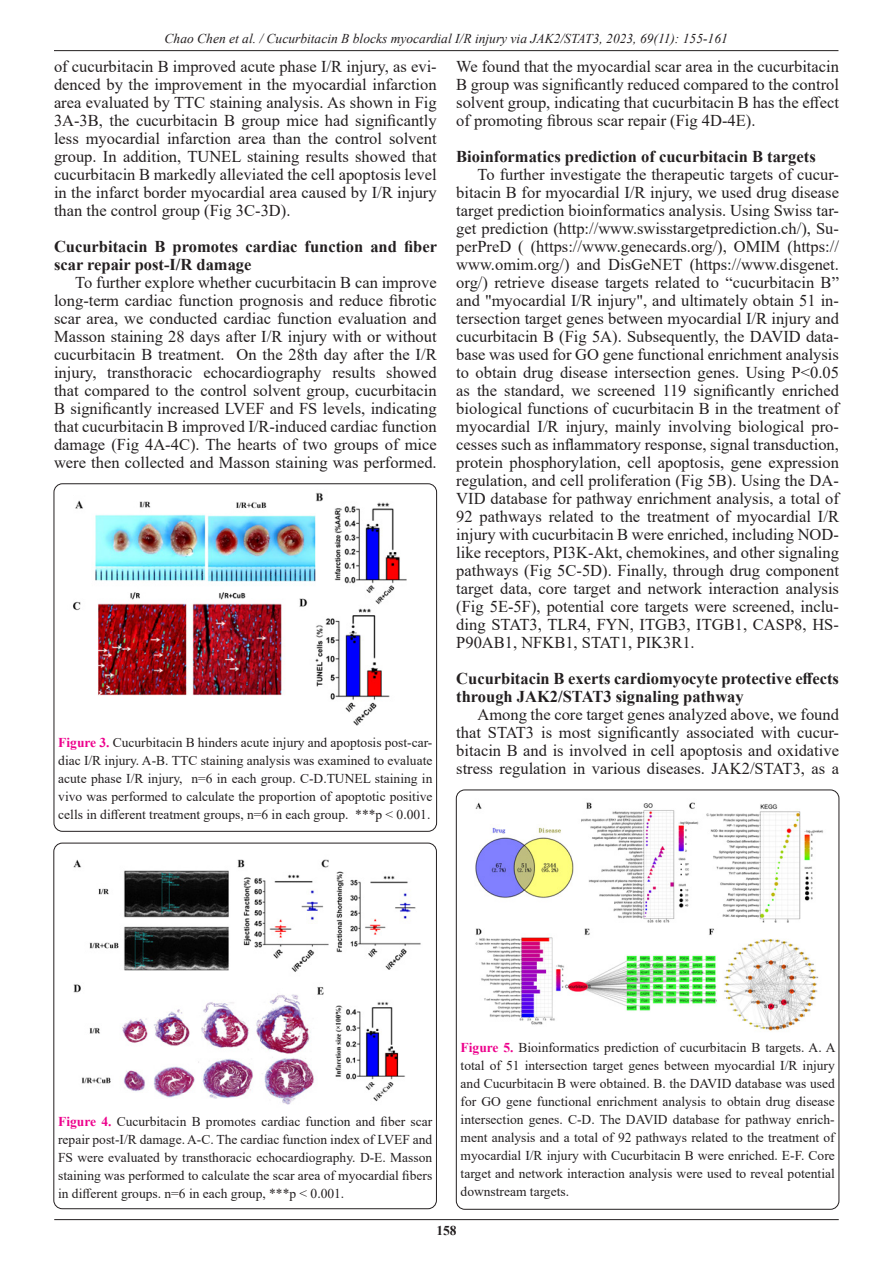
<style>
.page{position:relative;width:893px;height:1263px;background:#fff}
.page>*{position:absolute;margin:0;border:0;box-sizing:border-box;transform-origin:0 0}
.t1{font:16.5px/18px "Times New Roman";color:#231f20;text-align:justify}
.t2{font:700 16.5px/18px "Times New Roman";color:#231f20}
.t3{font:13.5px/18px "Times New Roman";color:#231f20;text-align:justify}
.t4{font:italic 13.5px "Times New Roman";color:#231f20}
.t5{font:700 13.5px "Times New Roman";color:#231f20}
.s1{font-weight:700;color:#ed028c}
</style>
<div class="page">
<hr style="left:54px;top:50px;width:784px;height:1px;background:#231f20">
<hr style="left:54px;top:1219px;width:785px;height:1px;background:#231f20">
<div style="left:54px;top:484px;width:383px;height:347px;border:1px solid #231f20;border-radius:9px"></div>
<img style="left:73px;top:492px;width:334px;height:234px">
<div style="left:54px;top:843px;width:382px;height:366px;border:1px solid #231f20;border-radius:9px"></div>
<img style="left:73px;top:859px;width:348px;height:246px">
<img style="left:475px;top:802px;width:349px;height:229px">
<p class="t4" style="left:165px;top:29px;width:565px">Chao Chen et al. / Cucurbitacin B blocks myocardial I/R injury via JAK2/STAT3, 2023, 69(11): 155-161</p>
<p class="t1" style="left:54px;top:57px;width:384px">of cucurbitacin B improved acute phase I/R injury, as evi&shy;denced by the improvement in the myocardial infarction area evaluated by TTC staining analysis. As shown in Fig 3A-3B, the cucurbitacin B group mice had significantly less myocardial infarction area than the control solvent group. In addition, TUNEL staining results showed that cucurbitacin B markedly alleviated the cell apoptosis level in the infarct border myocardial area caused by I/R injury than the control group (Fig 3C-3D).</p>
<p class="t2" style="left:54px;top:237px;width:384px">Cucurbitacin B promotes cardiac function and fiber scar repair post-I/R damage</p>
<p class="t1" style="left:54px;top:273px;width:384px;text-indent:21px">To further explore whether cucurbitacin B can improve long-term cardiac function prognosis and reduce fibrotic scar area, we conducted cardiac function evaluation and Masson staining 28 days after I/R injury with or without cucurbitacin B treatment. On the 28th day after the I/R injury, transthoracic echocardiography results showed that compared to the control solvent group, cucurbitacin B significantly increased LVEF and FS levels, indicating that cucurbitacin B improved I/R-induced cardiac function damage (Fig 4A-4C). The hearts of two groups of mice were then collected and Masson staining was performed.</p>
<p class="t1" style="left:456px;top:57px;width:384px">We found that the myocardial scar area in the cucurbitacin B group was significantly reduced compared to the control solvent group, indicating that cucurbitacin B has the effect of promoting fibrous scar repair (Fig 4D-4E).</p>
<p class="t2" style="left:456px;top:147px;width:361px">Bioinformatics prediction of cucurbitacin B targets</p>
<p class="t1" style="left:456px;top:165px;width:384px;text-indent:21px">To further investigate the therapeutic targets of cucur&shy;bitacin B for myocardial I/R injury, we used drug disease target prediction bioinformatics analysis. Using Swiss tar&shy;get prediction (http://www.swisstargetprediction.ch/), Su&shy;perPreD ( (https://www.genecards.org/), OMIM (https:// www.omim.org/) and DisGeNET (https://www.disgenet. org/) retrieve disease targets related to “cucurbitacin B” and "myocardial I/R injury", and ultimately obtain 51 in&shy;tersection target genes between myocardial I/R injury and cucurbitacin B (Fig 5A). Subsequently, the DAVID data&shy;base was used for GO gene functional enrichment analysis to obtain drug disease intersection genes. Using P&lt;0.05 as the standard, we screened 119 significantly enriched biological functions of cucurbitacin B in the treatment of myocardial I/R injury, mainly involving biological pro&shy;cesses such as inflammatory response, signal transduction, protein phosphorylation, cell apoptosis, gene expression regulation, and cell proliferation (Fig 5B). Using the DA-VID database for pathway enrichment analysis, a total of 92 pathways related to the treatment of myocardial I/R injury with cucurbitacin B were enriched, including NOD&shy;like receptors, PI3K-Akt, chemokines, and other signaling pathways (Fig 5C-5D). Finally, through drug component target data, core target and network interaction analysis (Fig 5E-5F), potential core targets were screened, inclu&shy;ding STAT3, TLR4, FYN, ITGB3, ITGB1, CASP8, HS-P90AB1, NFKB1, STAT1, PIK3R1.</p>
<p class="t2" style="left:456px;top:669px;width:384px">Cucurbitacin B exerts cardiomyocyte protective effects through JAK2/STAT3 signaling pathway</p>
<p class="t1" style="left:456px;top:705px;width:384px;text-indent:21px">Among the core target genes analyzed above, we found that STAT3 is most significantly associated with cucur&shy;bitacin B and is involved in cell apoptosis and oxidative stress regulation in various diseases. JAK2/STAT3, as a</p>
<p class="t3" style="left:58px;top:733px;width:376px"><span class="s1">Figure 3.</span> Cucurbitacin B hinders acute injury and apoptosis post-car&shy;diac I/R injury. A-B. TTC staining analysis was examined to evaluate acute phase I/R injury, n=6 in each group. C-D.TUNEL staining in vivo was performed to calculate the proportion of apoptotic positive cells in different treatment groups, n=6 in each group. ***p &lt; 0.001.</p>
<p class="t3" style="left:58px;top:1112px;width:376px"><span class="s1">Figure 4.</span> Cucurbitacin B promotes cardiac function and fiber scar repair post-I/R damage. A-C. The cardiac function index of LVEF and FS were evaluated by transthoracic echocardiography. D-E. Masson staining was performed to calculate the scar area of myocardial fibers in different groups. n=6 in each group, ***p &lt; 0.001.</p>
<p class="t3" style="left:461px;top:1038px;width:376px"><span class="s1">Figure 5.</span> Bioinformatics prediction of cucurbitacin B targets. A. A total of 51 intersection target genes between myocardial I/R injury and Cucurbitacin B were obtained. B. the DAVID database was used for GO gene functional enrichment analysis to obtain drug disease intersection genes. C-D. The DAVID database for pathway enrich&shy;ment analysis and a total of 92 pathways related to the treatment of myocardial I/R injury with Cucurbitacin B were enriched. E-F. Core target and network interaction analysis were used to reveal potential downstream targets.</p>
<p class="t5" style="left:436px;top:1220px;width:22px">158</p>
</div>
